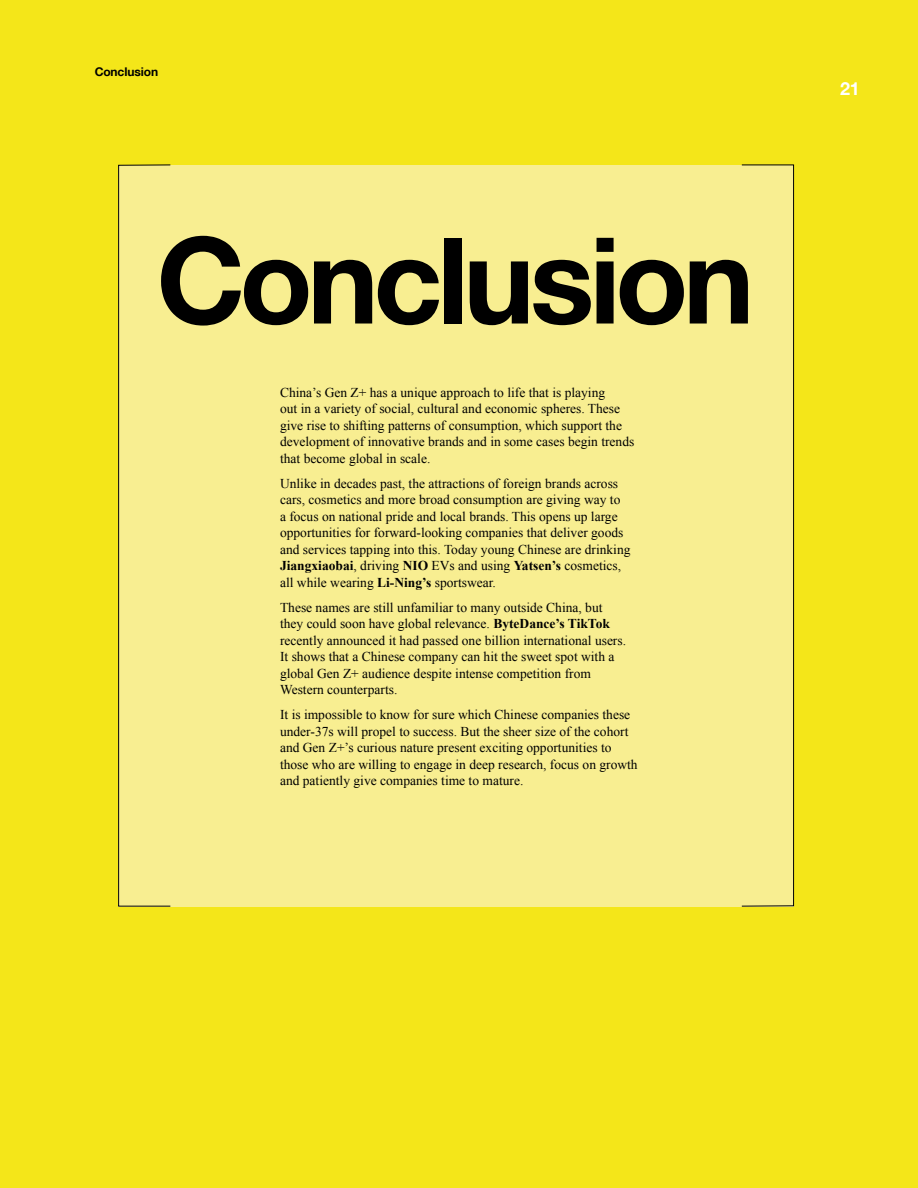
<style>
.page{position:relative;width:918px;height:1188px;background:#f4e619}
.page>*{position:absolute;margin:0;border:0;box-sizing:border-box;transform-origin:0 0}
.t1{font:700 120px "Helvetica Neue LT";letter-spacing:-.045em;color:#000}
.t2{font:700 18px "Helvetica Neue";color:#fff}
.t3{font:13.5px/16.5px "Times New Roman";color:#000}
.t4{font:700 12px "Helvetica Neue LT";letter-spacing:-.01em;color:#000}
.s1{font-weight:700}
</style>
<div class="page">
<div style="left:118px;top:165px;width:676px;height:742px;background:#f8ee91"></div>
<div style="left:118px;top:165px;width:53px;height:742px;border:1px solid #000"></div>
<div style="left:741px;top:165px;width:53px;height:742px;border:1px solid #000"></div>
<p class="t4" style="left:95px;top:65px;width:65px">Conclusion</p>
<h1 class="t1" style="left:156px;top:207px;width:599px">Conclusion</h1>
<p class="t3" style="left:280px;top:384px;width:356px">China’s Gen Z+ has a unique approach to life that is playing<br>out in a variety of social, cultural and economic spheres. These give rise to shifting patterns of consumption, which support the development of innovative brands and in some cases begin trends that become global in scale.</p>
<p class="t3" style="left:280px;top:475px;width:352px">Unlike in decades past, the attractions of foreign brands across cars, cosmetics and more broad consumption are giving way to<br>a focus on national pride and local brands. This opens up large opportunities for forward-looking companies that deliver goods and services tapping into this. Today young Chinese are drinking <span class="s1">Jiangxiaobai</span>, driving <span class="s1">NIO</span> EVs and using <span class="s1">Yatsen’s</span> cosmetics, all while wearing <span class="s1">Li-Ning’s</span> sportswear.</p>
<p class="t3" style="left:280px;top:599px;width:348px">These names are still unfamiliar to many outside China, but they could soon have global relevance. <span class="s1">ByteDance’s TikTok </span>recently announced it had passed one billion international users.<br>It shows that a Chinese company can hit the sweet spot with a global Gen Z+ audience despite intense competition from Western counterparts.</p>
<p class="t3" style="left:280px;top:706px;width:359px">It is impossible to know for sure which Chinese companies these under-37s will propel to success. But the sheer size of the cohort and Gen Z+’s curious nature present exciting opportunities to those who are willing to engage in deep research, focus on growth and patiently give companies time to mature.</p>
<h2 class="t2" style="left:840px;top:75px;width:21px">21</h2>
</div>
